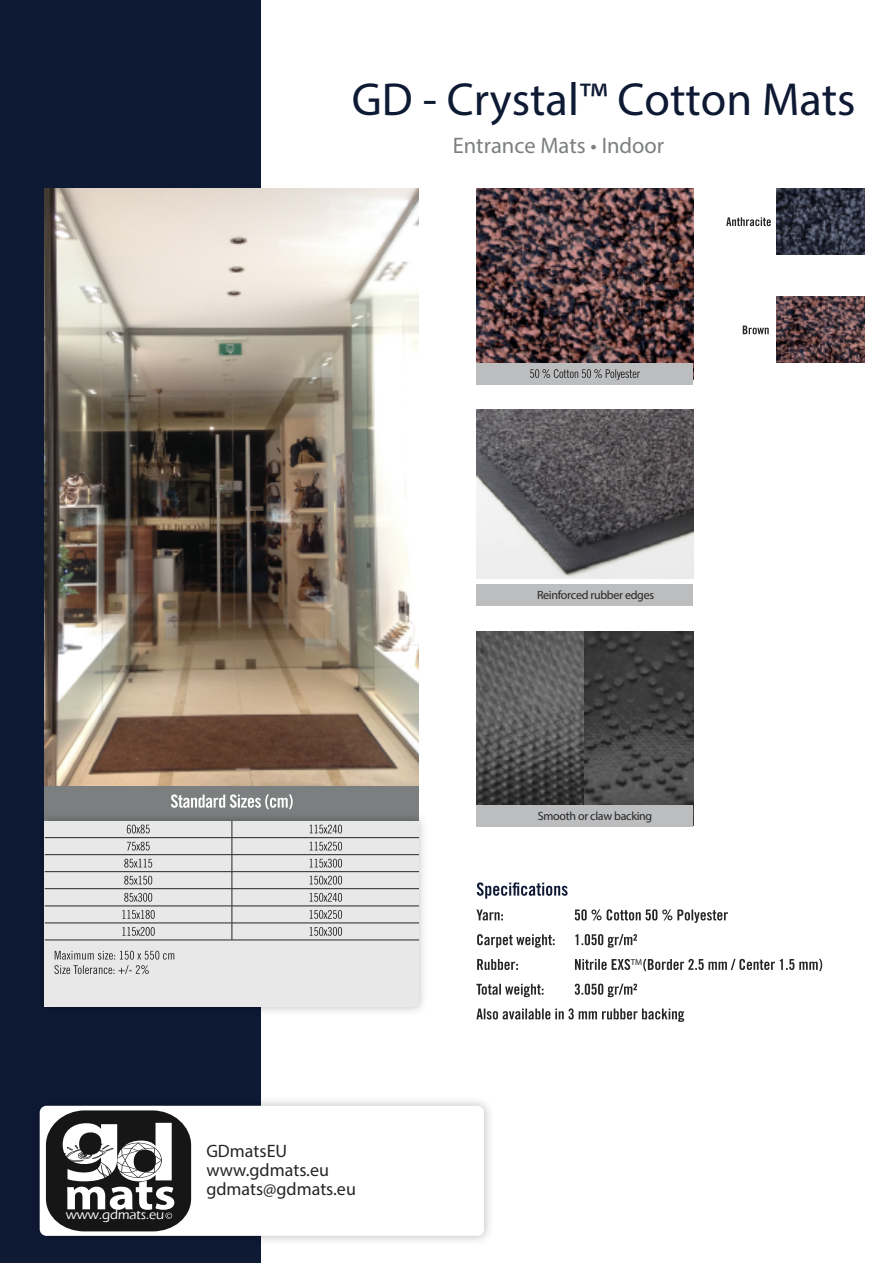
<style>
.page{position:relative;width:893px;height:1263px;background:#fff}
.page>*{position:absolute;margin:0;border:0;box-sizing:border-box;transform-origin:0 0}
.t1{font:46.5px "Myriad Pro";color:#0e1934}
.t2{font:22.5px "Myriad Pro";color:#7c7f7f}
.t3{font:18px/19px "Myriad Pro";color:#272425}
.t4{font:500 13.35px "Eras ITC";color:#fff}
.t5{font:12px "Myriad Pro";letter-spacing:-.025em;color:#272525}
.t6{font:8.7px "Myriad Pro";color:#272525}
</style>
<div class="page">
<div style="left:0;top:0;width:261px;height:1263px;background:#0e1934"></div>
<svg style="left:39px;top:1101px;width:451px;height:140px"></svg>
<div style="left:40px;top:1106px;width:444px;height:130px;background:#fff;border-radius:7px"></div>
<img style="left:476px;top:189px;width:217px;height:174px">
<div style="left:45px;top:779px;width:374px;height:46px;background:#7c7f7f"></div>
<svg style="left:171px;top:794px;width:122px;height:15px"></svg>
<svg style="left:44px;top:811px;width:379px;height:201px"></svg>
<div style="left:45px;top:821px;width:374px;height:185px;background:#e8e8e8"></div>
<hr style="left:232px;top:854px;width:187px;height:1px;background:#272525">
<hr style="left:232px;top:871px;width:187px;height:1px;background:#272525">
<hr style="left:232px;top:888px;width:187px;height:1px;background:#272525">
<hr style="left:232px;top:906px;width:187px;height:1px;background:#272525">
<svg style="left:232px;top:821px;width:1px;height:119px"></svg>
<hr style="left:232px;top:837px;width:187px;height:1px;background:#272525">
<hr style="left:45px;top:837px;width:187px;height:1px;background:#272525">
<hr style="left:45px;top:854px;width:187px;height:1px;background:#272525">
<hr style="left:45px;top:871px;width:187px;height:1px;background:#272525">
<hr style="left:45px;top:888px;width:187px;height:1px;background:#272525">
<hr style="left:45px;top:906px;width:187px;height:1px;background:#272525">
<hr style="left:45px;top:923px;width:187px;height:1px;background:#272525">
<hr style="left:232px;top:923px;width:187px;height:1px;background:#272525">
<hr style="left:45px;top:940px;width:187px;height:1px;background:#272525">
<hr style="left:232px;top:940px;width:187px;height:1px;background:#272525">
<svg style="left:127px;top:824px;width:23px;height:9px"></svg>
<svg style="left:310px;top:824px;width:32px;height:9px"></svg>
<svg style="left:127px;top:842px;width:23px;height:8px"></svg>
<svg style="left:310px;top:842px;width:32px;height:8px"></svg>
<svg style="left:124px;top:859px;width:28px;height:9px"></svg>
<svg style="left:310px;top:859px;width:32px;height:9px"></svg>
<svg style="left:124px;top:876px;width:28px;height:9px"></svg>
<svg style="left:310px;top:876px;width:32px;height:9px"></svg>
<svg style="left:124px;top:893px;width:28px;height:9px"></svg>
<svg style="left:310px;top:893px;width:32px;height:9px"></svg>
<svg style="left:122px;top:910px;width:33px;height:9px"></svg>
<svg style="left:310px;top:910px;width:32px;height:9px"></svg>
<svg style="left:122px;top:927px;width:33px;height:9px"></svg>
<svg style="left:310px;top:927px;width:32px;height:9px"></svg>
<img style="left:45px;top:189px;width:374px;height:597px">
<svg style="left:54px;top:951px;width:120px;height:23px"></svg>
<svg style="left:477px;top:882px;width:91px;height:17px"></svg>
<svg style="left:476px;top:909px;width:27px;height:11px"></svg>
<svg style="left:575px;top:909px;width:153px;height:14px"></svg>
<svg style="left:477px;top:934px;width:78px;height:14px"></svg>
<svg style="left:575px;top:934px;width:62px;height:14px"></svg>
<svg style="left:477px;top:959px;width:41px;height:11px"></svg>
<svg style="left:575px;top:959px;width:55px;height:11px"></svg>
<svg style="left:643px;top:959px;width:179px;height:12px"></svg>
<svg style="left:476px;top:984px;width:67px;height:13px"></svg>
<svg style="left:575px;top:984px;width:62px;height:13px"></svg>
<svg style="left:476px;top:1008px;width:208px;height:14px"></svg>
<div style="left:476px;top:363px;width:217px;height:21px;background:#bbbdbf"></div>
<svg style="left:530px;top:369px;width:110px;height:11px"></svg>
<img style="left:476px;top:410px;width:217px;height:168px">
<div style="left:476px;top:584px;width:217px;height:21px;background:#bbbdbf"></div>
<img style="left:476px;top:631px;width:217px;height:174px">
<div style="left:476px;top:805px;width:217px;height:21px;background:#bbbdbf"></div>
<img style="left:777px;top:297px;width:87px;height:66px">
<img style="left:777px;top:189px;width:87px;height:66px">
<svg style="left:726px;top:217px;width:45px;height:9px"></svg>
<svg style="left:743px;top:326px;width:26px;height:8px"></svg>
<svg style="left:46px;top:1110px;width:145px;height:121px"></svg>
<h1 class="t1" style="left:352px;top:71px;width:505px">GD - Crystal™ Cotton Mats</h1>
<h2 class="t2" style="left:453px;top:132px;width:213px">Entrance Mats • Indoor</h2>
<p class="t4" style="left:66px;top:1207px;width:100px">www.gdmats.eu</p>
<h3 class="t3" style="left:206px;top:1141px;width:151px">GDmatsEU www.gdmats.eu gdmats@gdmats.eu</h3>
<p class="t5" style="left:537px;top:587px;width:119px">Reinforced rubber edges</p>
<p class="t5" style="left:538px;top:808px;width:116px">Smooth or claw backing</p>
<p class="t6" style="left:631px;top:956px;width:13px">TM</p>
</div>
